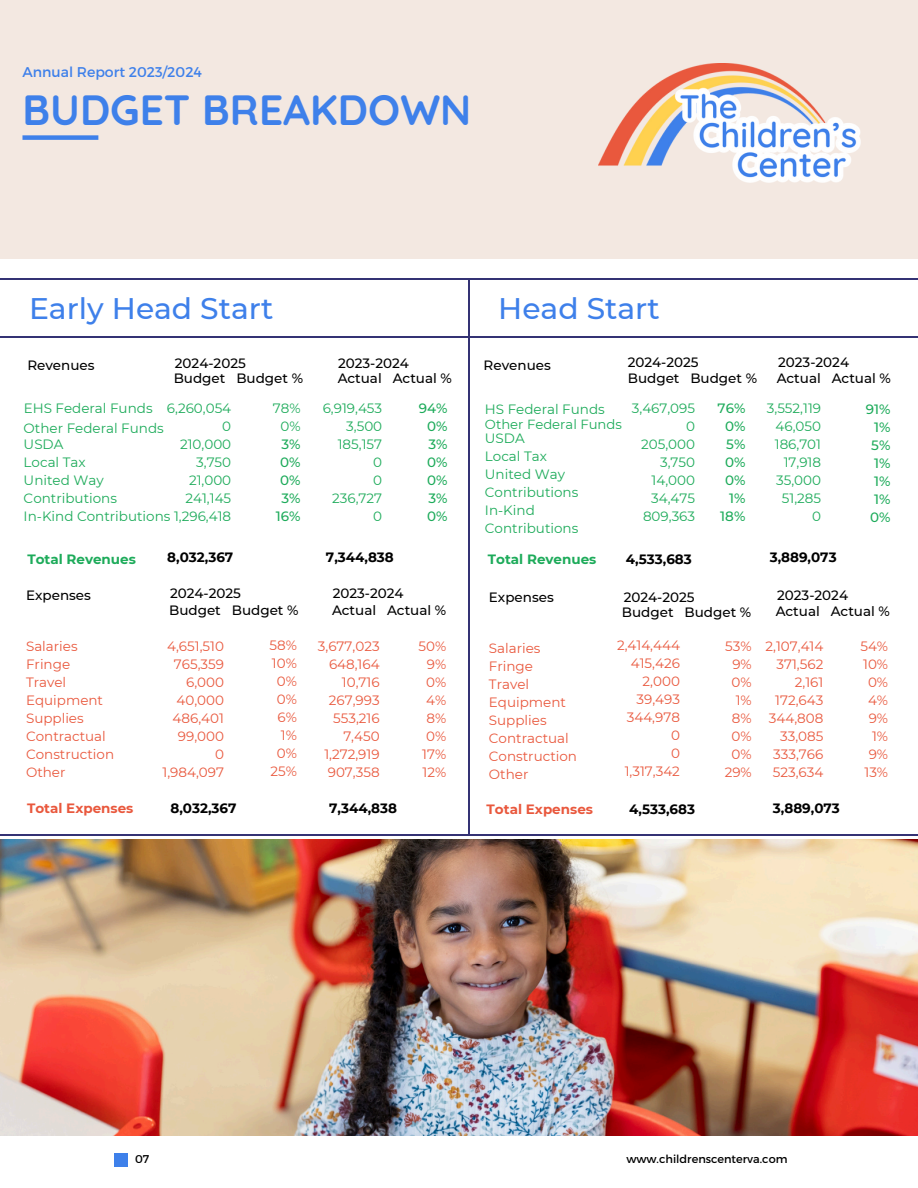
<style>
.page{position:relative;width:918px;height:1188px;background:#fff}
.page>*{position:absolute;margin:0;border:0;box-sizing:border-box;transform-origin:0 0}
.t1{font:700 42.3px "Quicksand";color:#3e80ea}
.t2{font:500 29.7px "Montserrat";color:#3e80ea}
.t3{font:14.1px "Montserrat";color:#3e80ea}
.t4{font:13.5px/18px "Montserrat";color:#e9583d;text-align:right}
.t5{font:13.5px/18px "Montserrat";color:#1dab5a;text-align:right}
.t6{font:500 13.5px "Montserrat";color:#000}
.t7{font:700 13.5px "Montserrat";color:#000}
.t8{font:500 13.5px/18px "Montserrat";color:#1dab5a;text-align:right}
.t9{font:700 13.5px "Montserrat";color:#1dab5a}
.t10{font:700 13.5px "Montserrat";color:#e9583d}
.t11{font:13.2px "Montserrat";color:#1dab5a}
.t12{font:11.25px "Montserrat";color:#000}
.s1{font-weight:400}
</style>
<div class="page">
<hr style="left:0;top:336px;width:918px;height:1px;background:#343274">
<hr style="left:0;top:278px;width:918px;height:1px;background:#343274">
<hr style="left:468px;top:279px;width:1px;height:556px;background:#343274">
<hr style="left:0;top:834px;width:918px;height:1px;background:#343274">
<div style="left:0;top:0;width:918px;height:259px;background:#f3e8e1"></div>
<img style="left:598px;top:64px;width:263px;height:119px">
<div style="left:22px;top:135px;width:76px;height:5px;background:#3e80ea"></div>
<div style="left:114px;top:1153px;width:13px;height:13px;background:#3e80ea"></div>
<img style="left:0;top:840px;width:918px;height:296px">
<h4 class="t3" style="left:22px;top:63px;width:181px">Annual Report 2023/2024</h4>
<h4 class="t1" style="left:22px;top:83px;width:450px">BUDGET BREAKDOWN</h4>
<h3 class="t2" style="left:29px;top:290px;width:246px">Early Head Start</h3>
<h4 class="t2" style="left:498px;top:290px;width:163px">Head Start</h4>
<h2 class="t6" style="left:27px;top:357px;width:69px">Revenues</h2>
<h3 class="t6" style="left:175px;top:355px;width:72px">2024-2025</h3>
<h3 class="t6" style="left:338px;top:355px;width:72px">2023-2024</h3>
<h3 class="t6" style="left:628px;top:354px;width:72px">2024-2025</h3>
<h3 class="t6" style="left:778px;top:354px;width:72px">2023-2024</h3>
<h3 class="t6" style="left:484px;top:357px;width:69px">Revenues</h3>
<h3 class="t6" style="left:174px;top:370px;width:131px">Budget Budget %</h3>
<p class="t6" style="left:338px;top:370px;width:116px">Actual Actual %</p>
<h3 class="t6" style="left:628px;top:370px;width:131px">Budget Budget %</h3>
<h4 class="t6" style="left:777px;top:370px;width:116px">Actual Actual %</h4>
<p class="t5" style="left:24px;top:399px;width:130px">EHS Federal Funds</p>
<p class="t5" style="left:24px;top:419px;width:142px">Other Federal Funds</p>
<p class="t5" style="left:24px;top:435px;width:209px;text-align:left">USDA<br>Local Tax<br>United Way<br>Contributions<br>In-Kind Contributions 1,296,418</p>
<h2 class="t5" style="left:167px;top:399px;width:66px">6,260,054<br>0<br>210,000<br>3,750<br>21,000<br>241,145</h2>
<h1 class="t8" style="left:273px;top:399px;width:29px"><span class="s1">78%<br>0%<br></span>3%<br>0%<br>0%<br>3%<br>16%</h1>
<h3 class="t5" style="left:323px;top:400px;width:61px">6,919,453<br>3,500<br>185,157<br>0<br>0<br>236,727<br>0</h3>
<h3 class="t8" style="left:427px;top:400px;width:22px;text-align:justify;text-indent:-8px">94% 0% 3% 0% 0% 3% 0%</h3>
<h3 class="t5" style="left:485px;top:401px;width:121px">HS Federal Funds</h3>
<h4 class="t11" style="left:485px;top:416px;width:139px">Other Federal Funds</h4>
<h4 class="t5" style="left:485px;top:430px;width:95px;text-align:left">USDA<br>Local Tax<br>United Way<br>Contributions<br>In-Kind<br>Contributions</h4>
<h4 class="t5" style="left:632px;top:399px;width:65px">3,467,095<br>0<br>205,000<br>3,750<br>14,000<br>34,475<br>809,363</h4>
<h4 class="t8" style="left:718px;top:399px;width:29px">76%<br>0%<br>5%<br>0%<br>0%<br>1%<br>18%</h4>
<h3 class="t5" style="left:767px;top:399px;width:56px">3,552,119<br>46,050<br>186,701<br>17,918<br>35,000<br>51,285<br>0</h3>
<h3 class="t8" style="left:870px;top:401px;width:22px;text-align:justify;text-indent:-4px">91% 1% 5% 1% 1% 1% 0%</h3>
<p class="t9" style="left:27px;top:551px;width:110px">Total Revenues</p>
<h3 class="t6" style="left:26px;top:587px;width:66px">Expenses</h3>
<h3 class="t4" style="left:26px;top:637px;width:90px;text-align:left">Salaries<br>Fringe<br>Travel<br>Equipment<br>Supplies<br>Contractual<br>Construction<br>Other</h3>
<h3 class="t10" style="left:27px;top:800px;width:108px">Total Expenses</h3>
<h4 class="t7" style="left:167px;top:549px;width:68px">8,032,367</h4>
<h3 class="t7" style="left:326px;top:549px;width:69px">7,344,838</h3>
<h3 class="t7" style="left:626px;top:551px;width:67px">4,533,683</h3>
<h3 class="t7" style="left:770px;top:549px;width:69px">3,889,073</h3>
<h4 class="t9" style="left:488px;top:551px;width:110px">Total Revenues</h4>
<h3 class="t6" style="left:170px;top:585px;width:72px">2024-2025</h3>
<h3 class="t6" style="left:333px;top:585px;width:72px">2023-2024</h3>
<h3 class="t6" style="left:489px;top:588px;width:66px">Expenses</h3>
<h4 class="t4" style="left:489px;top:639px;width:90px;text-align:left">Salaries<br>Fringe<br>Travel<br>Equipment<br>Supplies<br>Contractual<br>Construction<br>Other</h4>
<h4 class="t4" style="left:860px;top:637px;width:29px">54%<br>10%<br>0%<br>4%<br>9%<br>1%<br>9%<br>13%</h4>
<h4 class="t6" style="left:624px;top:588px;width:72px">2024-2025</h4>
<h4 class="t6" style="left:777px;top:587px;width:72px">2023-2024</h4>
<h4 class="t6" style="left:169px;top:602px;width:131px">Budget Budget %</h4>
<h4 class="t6" style="left:332px;top:602px;width:116px">Actual Actual %</h4>
<h4 class="t6" style="left:622px;top:604px;width:131px">Budget Budget %</h4>
<h4 class="t6" style="left:776px;top:603px;width:116px">Actual Actual %</h4>
<h3 class="t4" style="left:163px;top:637px;width:63px">4,651,510<br>765,359<br>6,000<br>40,000<br>486,401<br>99,000<br>0<br>1,984,097</h3>
<h3 class="t4" style="left:269px;top:636px;width:29px">58%<br>10%<br>0%<br>0%<br>6%<br>1%<br>0%<br>25%</h3>
<h3 class="t4" style="left:318px;top:637px;width:63px">3,677,023<br>648,164<br>10,716<br>267,993<br>553,216<br>7,450<br>1,272,919<br>907,358</h3>
<h3 class="t4" style="left:419px;top:637px;width:29px">50%<br>9%<br>0%<br>4%<br>8%<br>0%<br>17%<br>12%</h3>
<h4 class="t7" style="left:171px;top:800px;width:68px">8,032,367</h4>
<h4 class="t7" style="left:329px;top:800px;width:69px">7,344,838</h4>
<h3 class="t4" style="left:617px;top:636px;width:64px">2,414,444<br>415,426<br>2,000<br>39,493<br>344,978<br>0<br>0<br>1,317,342</h3>
<h3 class="t7" style="left:629px;top:801px;width:67px">4,533,683</h3>
<h3 class="t7" style="left:773px;top:800px;width:69px">3,889,073</h3>
<h3 class="t4" style="left:766px;top:637px;width:59px">2,107,414<br>371,562<br>2,161<br>172,643<br>344,808<br>33,085<br>333,766<br>523,634</h3>
<h3 class="t4" style="left:725px;top:637px;width:29px">53%<br>9%<br>0%<br>1%<br>8%<br>0%<br>0%<br>29%</h3>
<h3 class="t10" style="left:487px;top:801px;width:108px">Total Expenses</h3>
<h4 class="t12" style="left:135px;top:1152px;width:16px">07</h4>
<h4 class="t12" style="left:626px;top:1152px;width:163px">www.childrenscenterva.com</h4>
</div>
